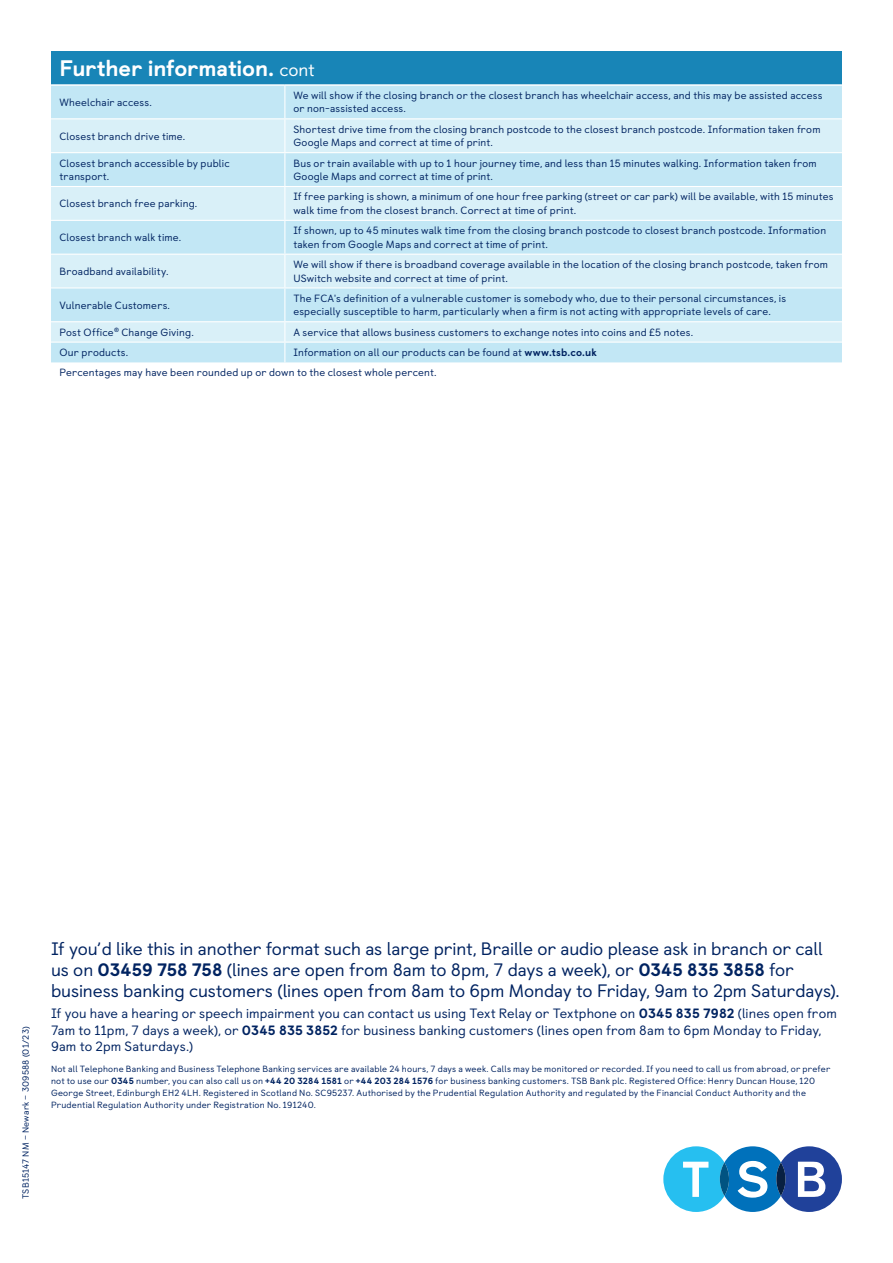
<style>
.page{position:relative;width:893px;height:1263px;background:#fff}
.page>*{position:absolute;margin:0;border:0;box-sizing:border-box;transform-origin:0 0}
.Sub_Header_15_17{font:800 22.5px "TSB Castledown";letter-spacing:-.005em;color:#fff}
.Asterix_Copy_8_10{font:18px/21px "TSB Castledown";letter-spacing:-.005em;color:#002361}
.Text_Relay_Copy_10_1{font:13.5px/16.5px "TSB Castledown";letter-spacing:.01em;color:#002361}
.Further_Info_Copy_7{font:10.5px/13.5px "TSB Castledown";letter-spacing:.015em;color:#002361}
.Legal{font:9px/12px "TSB Castledown";letter-spacing:.02em;color:#002361}
.Stock_Code{font:9px "TSB Castledown";letter-spacing:.02em;color:#002361}
.s1{font-weight:400;font-size:18px}
.s2{font-weight:800}
</style>
<div class="page">
<svg style="left:663px;top:1146px;width:179px;height:66px"></svg>
<div style="left:51px;top:51px;width:791px;height:34px;background:#1885b7"></div>
<div style="left:51px;top:86px;width:791px;height:276px;background:#c2e7f5"></div>
<svg style="left:51px;top:119px;width:791px;height:223px;background:#cfecf6"></svg>
<hr style="left:284px;top:86px;width:1px;height:32px;background:#fff">
<hr style="left:51px;top:118px;width:234px;height:1px;background:#fff">
<hr style="left:285px;top:118px;width:557px;height:1px;background:#fff">
<hr style="left:284px;top:119px;width:1px;height:33px;background:#fff">
<hr style="left:51px;top:152px;width:234px;height:1px;background:#fff">
<hr style="left:285px;top:152px;width:557px;height:1px;background:#fff">
<hr style="left:284px;top:153px;width:1px;height:33px;background:#fff">
<hr style="left:51px;top:186px;width:234px;height:1px;background:#fff">
<hr style="left:285px;top:186px;width:557px;height:1px;background:#fff">
<hr style="left:284px;top:187px;width:1px;height:33px;background:#fff">
<hr style="left:51px;top:220px;width:234px;height:1px;background:#fff">
<hr style="left:285px;top:220px;width:557px;height:1px;background:#fff">
<hr style="left:284px;top:221px;width:1px;height:33px;background:#fff">
<hr style="left:51px;top:254px;width:234px;height:1px;background:#fff">
<hr style="left:285px;top:254px;width:557px;height:1px;background:#fff">
<hr style="left:284px;top:255px;width:1px;height:32px;background:#fff">
<hr style="left:51px;top:287px;width:234px;height:1px;background:#fff">
<hr style="left:285px;top:287px;width:557px;height:1px;background:#fff">
<hr style="left:284px;top:288px;width:1px;height:33px;background:#fff">
<hr style="left:51px;top:321px;width:234px;height:1px;background:#fff">
<hr style="left:285px;top:321px;width:557px;height:1px;background:#fff">
<hr style="left:51px;top:342px;width:234px;height:1px;background:#fff">
<hr style="left:285px;top:342px;width:557px;height:1px;background:#fff">
<svg style="left:284px;top:322px;width:1px;height:40px"></svg>
<hr style="left:51px;top:84px;width:234px;height:2px;background:#fff">
<hr style="left:285px;top:84px;width:557px;height:2px;background:#fff">
<p class="Sub_Header_15_17" style="left:60px;top:54px;width:257px">Further information. <span class="s1">cont</span></p>
<p class="Further_Info_Copy_7" style="left:60px;top:95px;width:94px">Wheelchair access.</p>
<p class="Further_Info_Copy_7" style="left:293px;top:89px;width:531px">We will show if the closing branch or the closest branch has wheelchair access, and this may be assisted access or non-assisted access.</p>
<p class="Further_Info_Copy_7" style="left:60px;top:129px;width:127px">Closest branch drive time.</p>
<p class="Further_Info_Copy_7" style="left:293px;top:122px;width:529px">Shortest drive time from the closing branch postcode to the closest branch postcode. Information taken from<br>Google Maps and correct at time of print.</p>
<p class="Further_Info_Copy_7" style="left:60px;top:156px;width:172px">Closest branch accessible by public transport.</p>
<p class="Further_Info_Copy_7" style="left:293px;top:156px;width:525px">Bus or train available with up to 1 hour journey time, and less than 15 minutes walking. Information taken from<br>Google Maps and correct at time of print.</p>
<p class="Further_Info_Copy_7" style="left:60px;top:197px;width:139px">Closest branch free parking.</p>
<p class="Further_Info_Copy_7" style="left:293px;top:190px;width:542px">If free parking is shown, a minimum of one hour free parking (street or car park) will be available, with 15 minutes walk time from the closest branch. Correct at time of print.</p>
<p class="Further_Info_Copy_7" style="left:60px;top:231px;width:123px">Closest branch walk time.</p>
<p class="Further_Info_Copy_7" style="left:293px;top:224px;width:534px">If shown, up to 45 minutes walk time from the closing branch postcode to closest branch postcode. Information taken from Google Maps and correct at time of print.</p>
<p class="Further_Info_Copy_7" style="left:60px;top:264px;width:111px">Broadband availability.</p>
<p class="Further_Info_Copy_7" style="left:293px;top:258px;width:536px">We will show if there is broadband coverage available in the location of the closing branch postcode, taken from<br>USwitch website and correct at time of print.</p>
<p class="Further_Info_Copy_7" style="left:60px;top:298px;width:112px">Vulnerable Customers.</p>
<p class="Further_Info_Copy_7" style="left:293px;top:292px;width:494px">The FCA's definition of a vulnerable customer is somebody who, due to their personal circumstances, is especially susceptible to harm, particularly when a firm is not acting with appropriate levels of care.</p>
<p class="Further_Info_Copy_7" style="left:60px;top:325px;width:136px">Post Office<sup>®</sup> Change Giving.</p>
<p class="Further_Info_Copy_7" style="left:293px;top:325px;width:401px">A service that allows business customers to exchange notes into coins and £5 notes.</p>
<p class="Further_Info_Copy_7" style="left:60px;top:346px;width:70px">Our products.</p>
<p class="Further_Info_Copy_7" style="left:293px;top:346px;width:305px">Information on all our products can be found at <span class="s2">www.tsb.co.uk</span></p>
<p class="Further_Info_Copy_7" style="left:60px;top:366px;width:379px">Percentages may have been rounded up or down to the closest whole percent.</p>
<p class="Stock_Code" style="left:20px;top:1199px;width:174px;rotate:-90deg">TSB15147 NM – Newark – 309588 (01/23)</p>
<p class="Asterix_Copy_8_10" style="left:51px;top:939px;width:790px">If you’d like this in another format such as large print, Braille or audio please ask in branch or call us on <span class="s2">03459 758 758</span> (lines are open from 8am to 8pm, 7 days a week), or <span class="s2">0345 835 3858</span> for business banking customers (lines open from 8am to 6pm Monday to Friday, 9am to 2pm Saturdays).</p>
<p class="Text_Relay_Copy_10_1" style="left:51px;top:1005px;width:787px">If you have a hearing or speech impairment you can contact us using Text Relay or Textphone on <span class="s2">0345 835 7982</span> (lines open from<br>7am to 11pm, 7 days a week), or <span class="s2">0345 835 3852</span> for business banking customers (lines open from 8am to 6pm Monday to Friday,<br>9am to 2pm Saturdays.)</p>
<p class="Legal" style="left:51px;top:1063px;width:781px">Not all Telephone Banking and Business Telephone Banking services are available 24 hours, 7 days a week. Calls may be monitored or recorded. If you need to call us from abroad, or prefer not to use our <span class="s2">0345</span> number, you can also call us on <span class="s2">+44 20 3284 1581</span> or <span class="s2">+44 203 284 1576</span> for business banking customers. TSB Bank plc. Registered Office: Henry Duncan House, 120<br>George Street, Edinburgh EH2 4LH. Registered in Scotland No. SC95237. Authorised by the Prudential Regulation Authority and regulated by the Financial Conduct Authority and the Prudential Regulation Authority under Registration No. 191240.</p>
</div>
